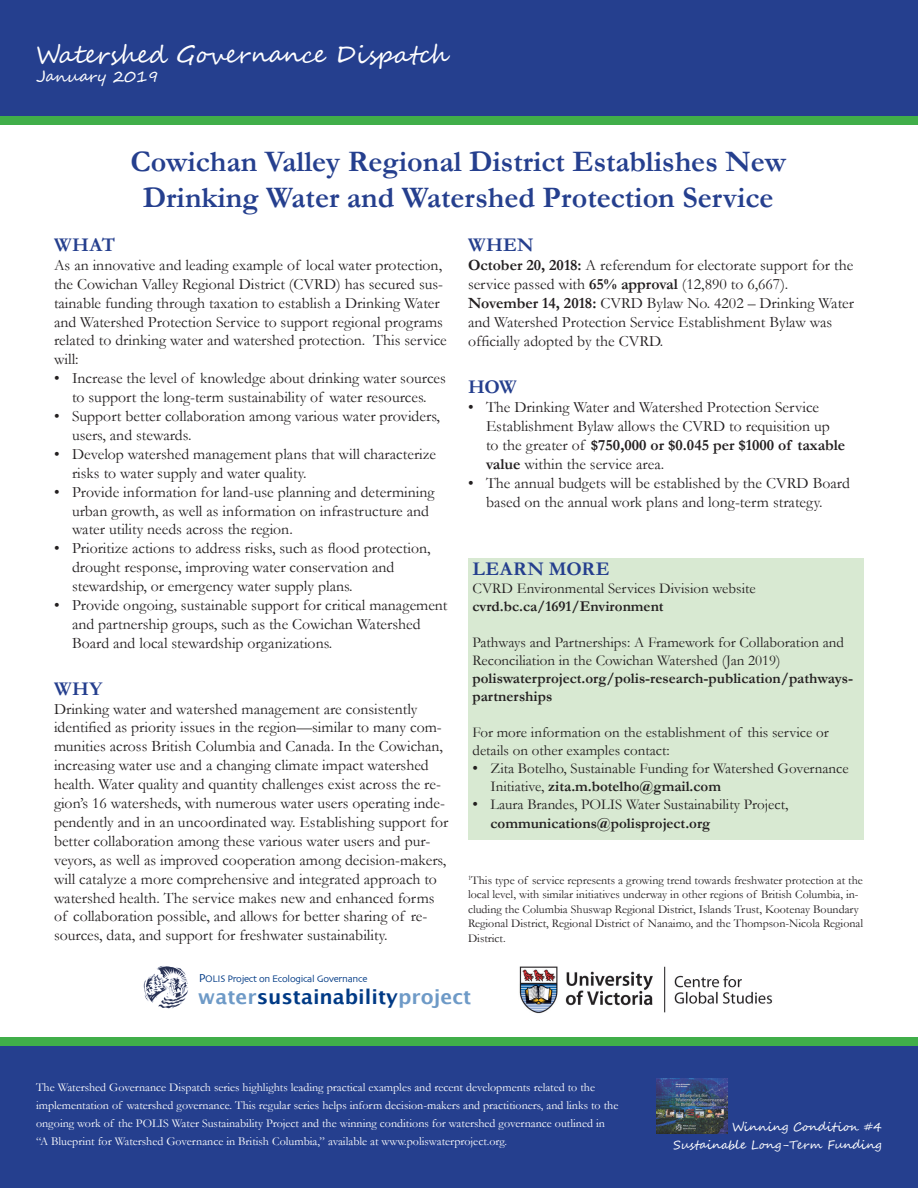
<style>
.page{position:relative;width:918px;height:1188px;background:#fff}
.page>*{position:absolute;margin:0;border:0;box-sizing:border-box;transform-origin:0 0}
.t1{font:700 30px "Garamond";color:#253f8e}
.t2{font:24px "Segoe Script";color:#fff}
.t3{font:700 20.1px "Lucida Grande";color:#003a85}
.t4{font:700 19.5px "Garamond";letter-spacing:.03em;color:#253f8e}
.t5{font:15.75px/18.9px "Garamond";color:#231f20}
.t6{font:15.75px "Segoe Script";color:#fff}
.Paragraph_Style_1{font:15px/18px "Garamond";color:#231f20}
.Paragraph_Style_1-2{font:700 15px "Garamond";color:#231f20}
.t7{font:12px/18px "Garamond";color:#fff}
.t8{font:12px/14.4px "Garamond";color:#231f20}
.t9{font:12px "Segoe Script";color:#fff}
.t10{font:9.9px "Skia";letter-spacing:-.03em;color:#003a85}
.s1{font-size:12.15px}
.s2{font-weight:700}
.s3{font-size:15.75px}
.s4{color:#6e9ac7}
</style>
<div class="page">
<div style="left:0;top:0;width:918px;height:116px;background:#253f8e"></div>
<div style="left:468px;top:558px;width:396px;height:281px;background:#d8e9d2"></div>
<div style="left:0;top:116px;width:918px;height:9px;background:#40ae49"></div>
<img style="left:143px;top:966px;width:45px;height:43px">
<img style="left:519px;top:966px;width:254px;height:48px">
<div style="left:0;top:1046px;width:918px;height:142px;background:#253f8e"></div>
<div style="left:0;top:1037px;width:918px;height:9px;background:#40ae49"></div>
<img style="left:656px;top:1079px;width:72px;height:55px">
<p class="t2" style="left:36px;top:35px;width:413px">Watershed Governance Dispatch</p>
<p class="t6" style="left:36px;top:64px;width:125px">January 2019</p>
<p class="t1" style="left:131px;top:141px;width:657px">Cowichan Valley Regional District Establishes New</p>
<p class="t1" style="left:143px;top:177px;width:632px">Drinking Water and Watershed Protection Service</p>
<p class="t4" style="left:54px;top:232px;width:63px">WHAT</p>
<p class="t5" style="left:54px;top:255px;width:394px">As an innovative and leading example of local water protection, the Cowichan Valley Regional District (CVRD) has secured sus&shy;tainable funding through taxation to establish a Drinking Water and Watershed Protection Service to support regional programs related to drinking water and watershed protection. This service will:</p>
<p class="t5" style="left:54px;top:368px;width:393px;text-align:center">• Increase the level of knowledge about drinking water sources to support the long-term sustainability of water resources.</p>
<p class="t5" style="left:72px;top:406px;width:370px;text-indent:-18px">• Support better collaboration among various water providers, users, and stewards.</p>
<p class="t5" style="left:72px;top:444px;width:366px;text-indent:-18px">• Develop watershed management plans that will characterize risks to water supply and water quality.</p>
<p class="t5" style="left:72px;top:482px;width:364px;text-indent:-18px">• Provide information for land-use planning and determining urban growth, as well as information on infrastructure and water utility needs across the region.</p>
<p class="t5" style="left:72px;top:539px;width:360px;text-indent:-18px">• Prioritize actions to address risks, such as flood protection, drought response, improving water conservation and stewardship, or emergency water supply plans.</p>
<p class="t5" style="left:72px;top:595px;width:377px;text-indent:-18px">• Provide ongoing, sustainable support for critical management and partnership groups, such as the Cowichan Watershed<br>Board and local stewardship organizations.</p>
<p class="t4" style="left:54px;top:675px;width:50px">WHY</p>
<p class="t5" style="left:54px;top:699px;width:396px">Drinking water and watershed management are consistently identified as priority issues in the region—similar to many com&shy;munities across British Columbia and Canada. In the Cowichan, increasing water use and a changing climate impact watershed health. Water quality and quantity challenges exist across the re&shy;gion’s 16 watersheds, with numerous water users operating inde&shy;pendently and in an uncoordinated way. Establishing support for better collaboration among these various water users and pur&shy;veyors, as well as improved cooperation among decision-makers, will catalyze a more comprehensive and integrated approach to watershed health. The service makes new and enhanced forms of collaboration possible, and allows for better sharing of re&shy;sources, data, and support for freshwater sustainability.</p>
<p class="t10" style="left:199px;top:973px;width:170px"><span class="s1">P</span>OLIS Project on Ecological Governance</p>
<p class="t4" style="left:468px;top:232px;width:67px">WHEN</p>
<p class="t5" style="left:468px;top:255px;width:387px"><span class="s2">October 20, 2018:</span> A referendum for electorate support for the service passed with <span class="s2">65% approval</span> (12,890 to 6,667).</p>
<p class="t5" style="left:468px;top:293px;width:388px;line-height:19.4px"><span class="s2">November 14, 2018:</span> CVRD Bylaw No. 4202 – Drinking Water and Watershed Protection Service Establishment Bylaw was officially adopted by the CVRD.</p>
<p class="t4" style="left:468px;top:374px;width:50px">HOW</p>
<p class="t5" style="left:486px;top:397px;width:361px;text-indent:-18px">• The Drinking Water and Watershed Protection Service Establishment Bylaw allows the CVRD to requisition up to the greater of <span class="s2">$750,000 or $0.045 per $1000 of taxable value</span> within the service area.</p>
<p class="t5" style="left:468px;top:473px;width:383px;text-align:center">• The annual budgets will be established by the CVRD Board based on the annual work plans and long-term strategy.</p>
<p class="t4" style="left:472px;top:556px;width:139px">LEARN MORE</p>
<p class="Paragraph_Style_1" style="left:472px;top:579px;width:285px">CVRD Environmental Services Division website</p>
<p class="Paragraph_Style_1-2" style="left:472px;top:596px;width:193px">cvrd.bc.ca/1691/Environment</p>
<p class="Paragraph_Style_1" style="left:472px;top:633px;width:382px">Pathways and Partnerships: A Framework for Collaboration and Reconciliation in the Cowichan Watershed (Jan 2019) <span class="s2">poliswaterproject.org/polis-research-publication/pathways&shy;partnerships</span></p>
<p class="Paragraph_Style_1" style="left:472px;top:723px;width:358px">For more information on the establishment of this service or details on other examples contact:</p>
<p class="Paragraph_Style_1" style="left:490px;top:759px;width:360px;text-indent:-18px"><span class="s3">•</span> Zita Botelho, Sustainable Funding for Watershed Governance<br>Initiative, <span class="s2">zita.m.botelho@gmail.com</span></p>
<p class="Paragraph_Style_1" style="left:490px;top:794px;width:299px;line-height:18.9px;text-indent:-18px"><span class="s3">•</span> Laura Brandes, POLIS Water Sustainability Project, <span class="s2">communications@polisproject.org</span></p>
<p class="t8" style="left:468px;top:873px;width:397px"><sup>1</sup>This type of service represents a growing trend towards freshwater protection at the local level, with similar initiatives underway in other regions of British Columbia, in&shy;cluding the Columbia Shuswap Regional District, Islands Trust, Kootenay Boundary Regional District, Regional District of Nanaimo, and the Thompson-Nicola Regional District.</p>
<p class="t3" style="left:198px;top:980px;width:275px"><span class="s4">water</span>sustainability<span class="s4">project</span></p>
<p class="t7" style="left:36px;top:1078px;width:584px">The Watershed Governance Dispatch series highlights leading practical examples and recent developments related to the implementation of watershed governance. This regular series helps inform decision-makers and practitioners, and links to the ongoing work of the POLIS Water Sustainability Project and the winning conditions for watershed governance outlined in “A Blueprint for Watershed Governance in British Columbia,” available at www.poliswaterproject.org.</p>
<p class="t9" style="left:732px;top:1117px;width:151px">Winning Condition #4</p>
<p class="t9" style="left:673px;top:1135px;width:210px">Sustainable Long-Term Funding</p>
</div>
